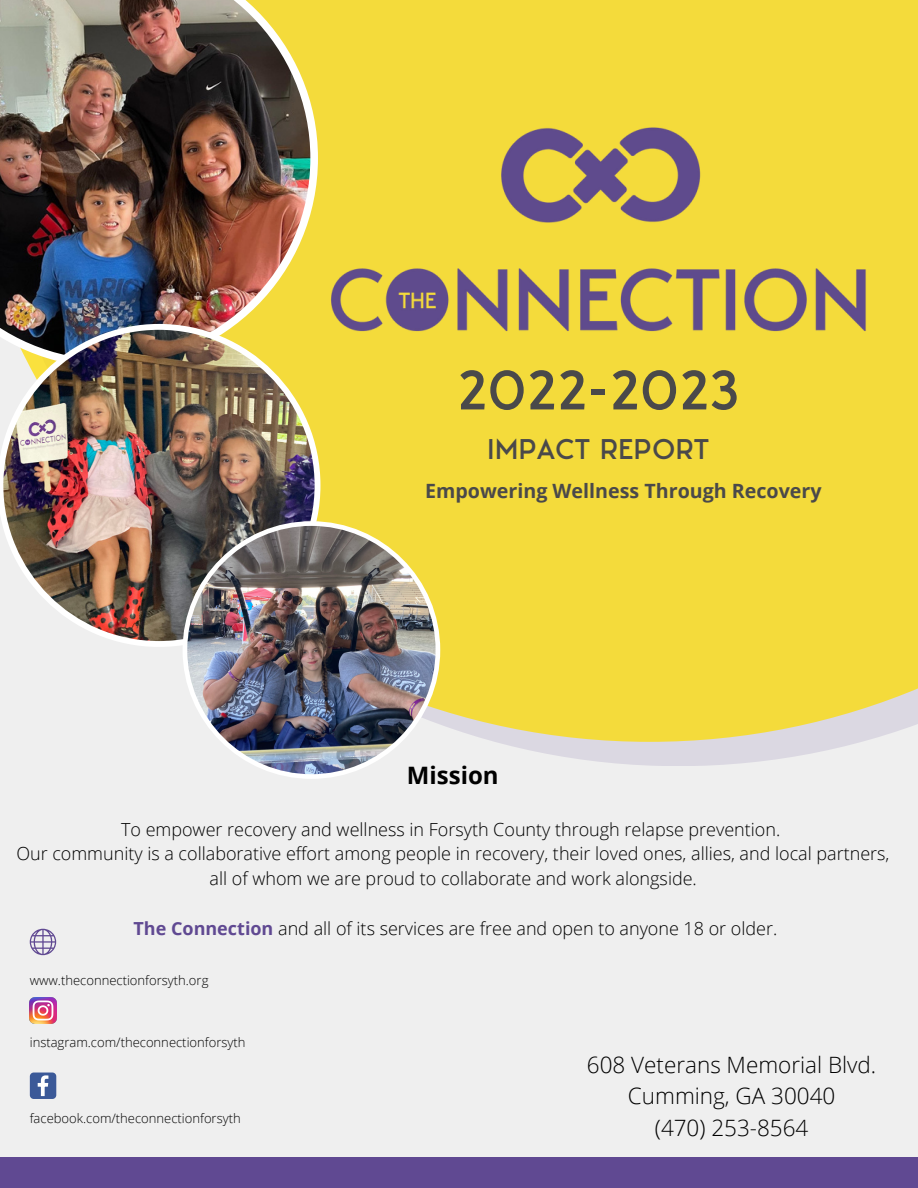
<style>
.page{position:relative;width:918px;height:1188px;background:#efefef}
.page>*{position:absolute;margin:0;border:0;box-sizing:border-box;transform-origin:0 0}
.t1{font:700 55.35px "Charoe";color:#4a494a}
.t2{font:700 28.35px "Charoe";color:#4a494a}
.t3{font:700 24px "Open Sans";color:#000}
.t4{font:300 22.5px/31.5px "Open Sans";color:#000;text-align:center}
.t5{font:700 19.65px "Open Sans";color:#4a494a}
.t6{font:300 18px/24.8px "Open Sans";color:#000;text-align:center}
.t7{font:300 13.05px "Open Sans";color:#000}
.s1{font-weight:700;color:#604992}
</style>
<div class="page">
<svg style="left:497px;top:742px;width:363px;height:24px;fill:#dbd8e2"></svg>
<div style="left:318px;top:0;width:600px;height:742px;background:#f4db3b"></div>
<img style="left:0;top:0;width:318px;height:324px">
<img style="left:0;top:324px;width:320px;height:323px">
<img style="left:183px;top:521px;width:257px;height:258px">
<img style="left:312px;top:108px;width:572px;height:248px">
<svg style="left:30px;top:1073px;width:26px;height:26px"></svg>
<img style="left:30px;top:997px;width:26px;height:26px">
<svg style="left:30px;top:929px;width:26px;height:26px"></svg>
<div style="left:0;top:1157px;width:917px;height:31px;background:#604992"></div>
<h1 class="t1" style="left:457px;top:354px;width:284px">2022-2023</h1>
<h2 class="t2" style="left:487px;top:431px;width:224px">IMPACT REPORT</h2>
<p class="t5" style="left:425px;top:477px;width:398px">Empowering Wellness Through Recovery</p>
<h3 class="t3" style="left:407px;top:758px;width:93px">Mission</h3>
<p class="t6" style="left:16px;top:816px;width:875px">To empower recovery and wellness in Forsyth County through relapse prevention.<br>Our community is a collaborative effort among people in recovery, their loved ones, allies, and local partners, all of whom we are proud to collaborate and work alongside.</p>
<p class="t6" style="left:134px;top:915px;width:645px"><span class="s1">The Connection</span> and all of its services are free and open to anyone 18 or older.</p>
<p class="t7" style="left:30px;top:971px;width:180px">www.theconnectionforsyth.org</p>
<p class="t7" style="left:30px;top:1033px;width:217px">instagram.com/theconnectionforsyth</p>
<p class="t7" style="left:30px;top:1109px;width:213px">facebook.com/theconnectionforsyth</p>
<p class="t4" style="left:587px;top:1048px;width:291px">608 Veterans Memorial Blvd.<br>Cumming, GA 30040<br>(470) 253-8564</p>
</div>
